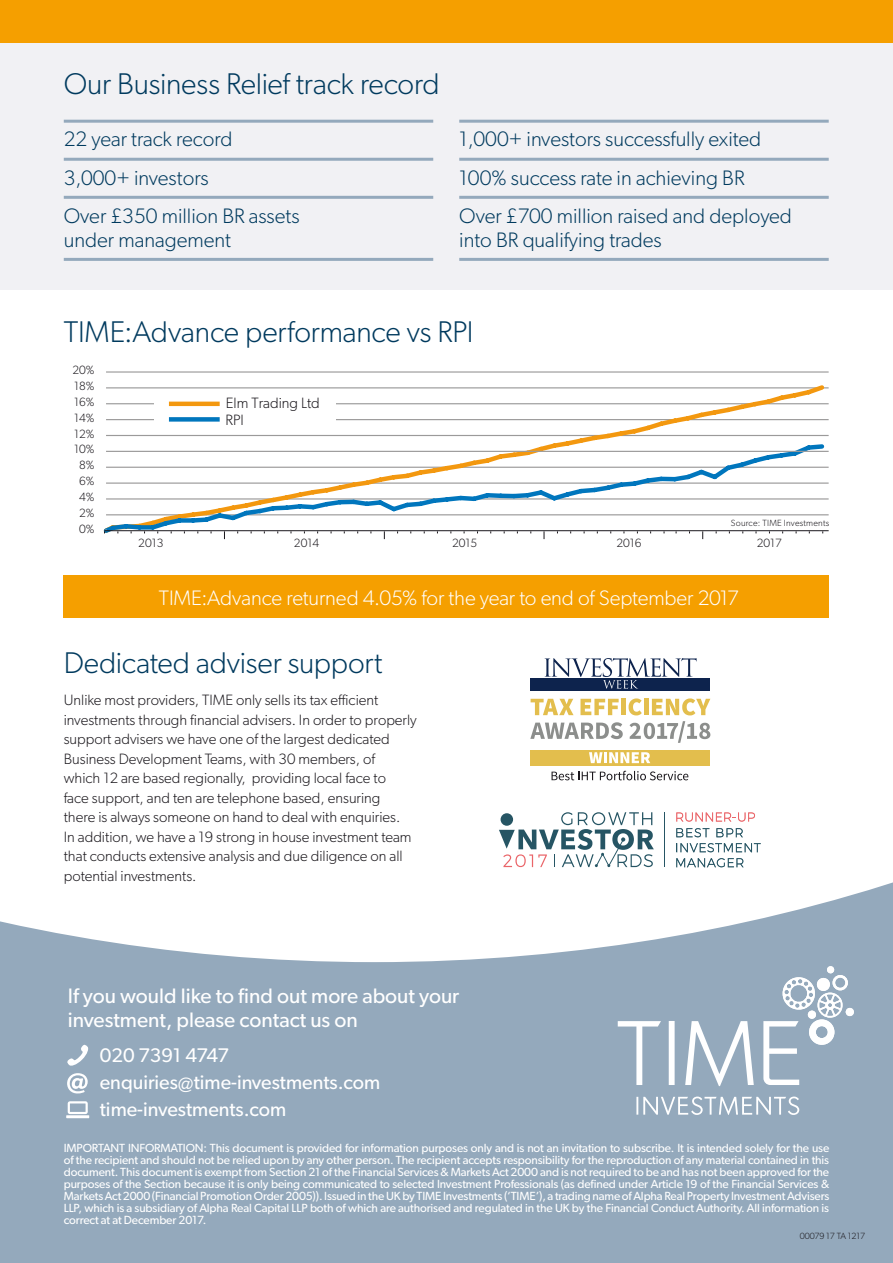
<style>
.page{position:relative;width:893px;height:1263px;background:#fff}
.page>*{position:absolute;margin:0;border:0;box-sizing:border-box;transform-origin:0 0}
.Header_2{font:300 30px "Gibson";letter-spacing:-.005em;color:#003a5e}
.Body_Intro_-_lvl2{font:300 21px/24px "Gibson";color:#003a5e}
.t1{font:21px/24px "Gibson";color:#fff}
.Header_2-2{font:300 21px "Gibson";letter-spacing:-.005em;color:#fff}
.t2{font:19.8px "Gibson";color:#fff}
.Body{font:300 15px/19.5px "Gibson";color:#1a171c}
.t3{font:300 12px "Gibson";color:#1a171c}
.t4{font:11.85px/12px "Gibson";letter-spacing:-.01em;color:#fff;text-align:justify}
.t5{font:300 9px "Gibson";letter-spacing:.02em;color:#1a171c}
.t6{font:300 9px "Gibson";color:#1a171c}
</style>
<div class="page">
<div style="left:0;top:238px;width:893px;height:1025px;background:#94a9bc"></div>
<div style="left:0;top:290px;width:893px;height:672px;background:#fff"></div>
<div style="left:0;top:43px;width:893px;height:247px;background:#f1f1f4"></div>
<div style="left:0;top:0;width:893px;height:43px;background:#f59f00"></div>
<hr style="left:106px;top:371px;width:723px;height:2px;background:#9b9a9a">
<hr style="left:106px;top:403px;width:723px;height:1px;background:#9b9a9a">
<hr style="left:106px;top:435px;width:723px;height:1px;background:#9b9a9a">
<hr style="left:106px;top:387px;width:723px;height:1px;background:#9b9a9a">
<hr style="left:106px;top:419px;width:723px;height:1px;background:#9b9a9a">
<hr style="left:106px;top:467px;width:723px;height:1px;background:#9b9a9a">
<hr style="left:106px;top:482px;width:723px;height:2px;background:#9b9a9a">
<hr style="left:106px;top:498px;width:723px;height:1px;background:#9b9a9a">
<hr style="left:106px;top:514px;width:723px;height:1px;background:#9b9a9a">
<svg style="left:100px;top:382px;width:728px;height:155px;background:#f8f5f2"></svg>
<hr style="left:169px;top:402px;width:51px;height:4px;background:#f3980f">
<div style="left:169px;top:417px;width:51px;height:5px;background:#0076bd"></div>
<svg style="left:100px;top:442px;width:727px;height:94px;background:#ecefee"></svg>
<hr style="left:106px;top:451px;width:723px;height:1px;background:#9b9a9a">
<hr style="left:104px;top:530px;width:725px;height:1px;background:#1a171c">
<svg style="left:104px;top:529px;width:3px;height:4px"></svg>
<div style="left:64px;top:575px;width:765px;height:43px;background:#f59f00"></div>
<svg style="left:67px;top:1044px;width:22px;height:22px"></svg>
<svg style="left:67px;top:1073px;width:21px;height:20px"></svg>
<svg style="left:68px;top:1101px;width:20px;height:13px"></svg>
<hr style="left:66px;top:1115px;width:23px;height:3px;background:#fff">
<svg style="left:618px;top:966px;width:236px;height:120px"></svg>
<svg style="left:636px;top:1096px;width:163px;height:19px"></svg>
<hr style="left:64px;top:120px;width:369px;height:3px;background:#94a9bc">
<hr style="left:64px;top:158px;width:369px;height:3px;background:#94a9bc">
<hr style="left:64px;top:196px;width:369px;height:3px;background:#94a9bc">
<hr style="left:64px;top:258px;width:369px;height:3px;background:#94a9bc">
<hr style="left:459px;top:120px;width:370px;height:3px;background:#94a9bc">
<hr style="left:459px;top:158px;width:370px;height:3px;background:#94a9bc">
<hr style="left:459px;top:196px;width:370px;height:3px;background:#94a9bc">
<hr style="left:459px;top:258px;width:370px;height:3px;background:#94a9bc">
<svg style="left:499px;top:812px;width:155px;height:55px;background:#c4cfd3"></svg>
<svg style="left:676px;top:812px;width:79px;height:10px"></svg>
<svg style="left:676px;top:828px;width:33px;height:9px"></svg>
<svg style="left:716px;top:828px;width:27px;height:9px"></svg>
<svg style="left:676px;top:843px;width:85px;height:9px"></svg>
<svg style="left:676px;top:858px;width:68px;height:9px"></svg>
<hr style="left:664px;top:812px;width:1px;height:55px;background:#265564">
<div style="left:524px;top:653px;width:189px;height:133px;background:#fff"></div>
<svg style="left:531px;top:699px;width:42px;height:16px"></svg>
<svg style="left:580px;top:699px;width:39px;height:16px"></svg>
<div style="left:621px;top:699px;width:5px;height:16px;background:#e3be4d"></div>
<svg style="left:629px;top:698px;width:13px;height:17px"></svg>
<hr style="left:644px;top:699px;width:4px;height:16px;background:#e3be4d">
<svg style="left:652px;top:698px;width:58px;height:17px"></svg>
<div style="left:530px;top:678px;width:180px;height:13px;background:#0d234d"></div>
<svg style="left:545px;top:658px;width:152px;height:31px"></svg>
<svg style="left:530px;top:722px;width:93px;height:17px"></svg>
<svg style="left:629px;top:721px;width:81px;height:22px"></svg>
<div style="left:530px;top:750px;width:180px;height:15px;background:#e3be4d"></div>
<svg style="left:589px;top:752px;width:61px;height:11px"></svg>
<svg style="left:552px;top:771px;width:136px;height:9px"></svg>
<p class="Header_2" style="left:64px;top:66px;width:378px">Our Business Relief track record</p>
<p class="Body_Intro_-_lvl2" style="left:64px;top:127px;width:170px">22 year track record</p>
<p class="Body_Intro_-_lvl2" style="left:64px;top:165px;width:146px">3,000+ investors</p>
<p class="Body_Intro_-_lvl2" style="left:64px;top:203px;width:237px">Over £350 million BR assets under management</p>
<p class="Body_Intro_-_lvl2" style="left:459px;top:127px;width:304px">1,000+ investors successfully exited</p>
<p class="Body_Intro_-_lvl2" style="left:459px;top:165px;width:287px">100% success rate in achieving BR</p>
<p class="Body_Intro_-_lvl2" style="left:459px;top:203px;width:334px">Over £700 million raised and deployed into BR qualifying trades</p>
<p class="Header_2" style="left:64px;top:314px;width:411px">TIME:Advance performance vs RPI</p>
<p class="t3" style="left:72px;top:363px;width:24px">20%</p>
<p class="t3" style="left:74px;top:410px;width:22px">14%</p>
<p class="t3" style="left:74px;top:379px;width:22px">18%</p>
<p class="t3" style="left:74px;top:394px;width:22px">16%</p>
<p class="t3" style="left:74px;top:426px;width:22px">12%</p>
<p class="t3" style="left:74px;top:442px;width:22px">10%</p>
<p class="t3" style="left:79px;top:458px;width:17px">8%</p>
<p class="t3" style="left:79px;top:474px;width:17px">6%</p>
<p class="t3" style="left:79px;top:490px;width:17px">4%</p>
<p class="t3" style="left:79px;top:505px;width:17px">2%</p>
<p class="t3" style="left:79px;top:521px;width:17px">0%</p>
<p class="Body" style="left:226px;top:393px;width:95px">Elm Trading Ltd</p>
<p class="Body" style="left:225px;top:410px;width:20px">RPI</p>
<p class="t5" style="left:731px;top:517px;width:100px">Source: TIME Investments</p>
<p class="t3" style="left:138px;top:535px;width:27px">2013</p>
<p class="t3" style="left:294px;top:535px;width:27px">2014</p>
<p class="t3" style="left:452px;top:535px;width:27px">2015</p>
<p class="t3" style="left:616px;top:535px;width:27px">2016</p>
<p class="t3" style="left:757px;top:535px;width:27px">2017</p>
<p class="Header_2-2" style="left:159px;top:585px;width:581px">TIME:Advance returned 4.05% for the year to end of September 2017</p>
<p class="Header_2" style="left:64px;top:644px;width:320px">Dedicated adviser support</p>
<p class="Body" style="left:64px;top:690px;width:355px">Unlike most providers, TIME only sells its tax efficient investments through financial advisers. In order to properly support advisers we have one of the largest dedicated Business Development Teams, with 30 members, of<br>which 12 are based regionally, providing local face to<br>face support, and ten are telephone based, ensuring<br>there is always someone on hand to deal with enquiries.<br>In addition, we have a 19 strong in house investment team that conducts extensive analysis and due diligence on all potential investments.</p>
<p class="t1" style="left:68px;top:983px;width:393px">If you would like to find out more about your investment, please contact us on</p>
<p class="t2" style="left:100px;top:1043px;width:131px">020 7391 4747</p>
<p class="t2" style="left:100px;top:1070px;width:282px">enquiries@time-investments.com</p>
<p class="t2" style="left:100px;top:1097px;width:188px">time-investments.com</p>
<p class="t4" style="left:64px;top:1142px;width:767px">IMPORTANT INFORMATION: This document is provided for information purposes only and is not an invitation to subscribe. It is intended solely for the use of the recipient and should not be relied upon by any other person. The recipient accepts responsibility for the reproduction of any material contained in this document. This document is exempt from Section 21 of the Financial Services &amp; Markets Act 2000 and is not required to be and has not been approved for the purposes of the Section because it is only being communicated to selected Investment Professionals (as defined under Article 19 of the Financial Services &amp; Markets Act 2000 (Financial Promotion Order 2005)). Issued in the UK by TIME Investments (‘TIME’), a trading name of Alpha Real Property Investment Advisers LLP, which is a subsidiary of Alpha Real Capital LLP both of which are authorised and regulated in the UK by the Financial Conduct Authority. All information is correct at at December 2017.</p>
<p class="t6" style="left:800px;top:1230px;width:67px">00079 17 TA 1217</p>
</div>
